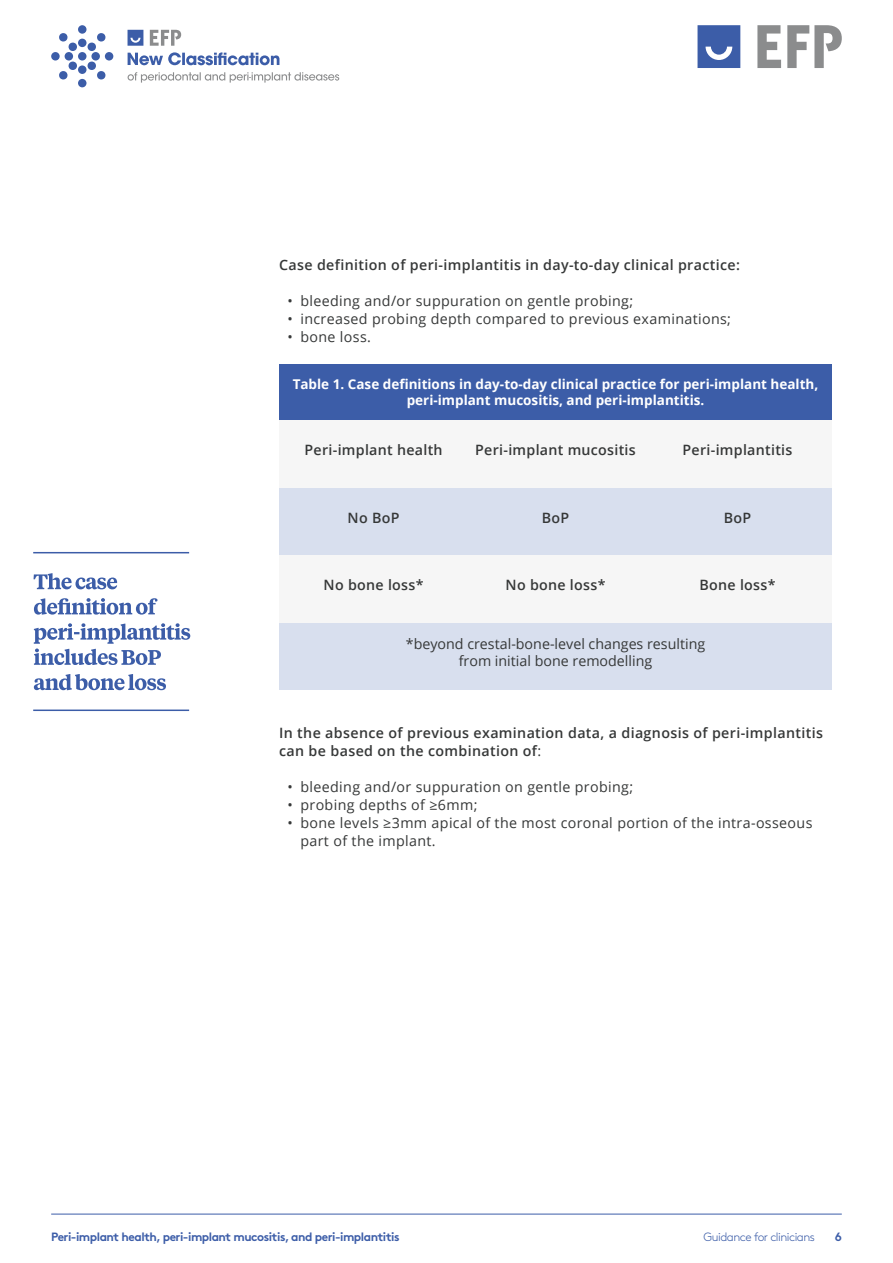
<style>
.page{position:relative;width:893px;height:1263px;background:#fff}
.page>*{position:absolute;margin:0;border:0;box-sizing:border-box;transform-origin:0 0}
.t1{font:600 14.25px/18px "Open Sans";letter-spacing:.025em;color:#363838}
.t2{font:14.25px/18px "Open Sans";letter-spacing:.025em;color:#363838}
.t3{font:14.25px/17.1px "Open Sans";color:#363838;text-align:center}
.t4{font:700 13.5px/16.2px "Open Sans";color:#fff;text-align:center}
.t5{font:700 12px "Brown";letter-spacing:-.04em;color:#3c5da8}
.t6{font:300 12px "Brown";letter-spacing:-.04em;color:#3c5da8}
.s1{font-weight:400}
</style>
<div class="page">
<svg style="left:697px;top:25px;width:43px;height:43px;background:#526fb1"></svg>
<svg style="left:757px;top:25px;width:24px;height:43px"></svg>
<svg style="left:787px;top:25px;width:55px;height:43px"></svg>
<div style="left:78px;top:52px;width:9px;height:9px;background:#3c5da8;border-radius:50%"></div>
<div style="left:91px;top:52px;width:9px;height:9px;background:#3c5da8;border-radius:50%"></div>
<div style="left:65px;top:52px;width:8px;height:9px;background:#3c5da8;border-radius:50%"></div>
<div style="left:51px;top:52px;width:9px;height:9px;background:#3c5da8;border-radius:50%"></div>
<div style="left:105px;top:52px;width:8px;height:9px;background:#3c5da8;border-radius:50%"></div>
<div style="left:78px;top:39px;width:9px;height:8px;background:#3c5da8;border-radius:50%"></div>
<div style="left:78px;top:65px;width:9px;height:9px;background:#3c5da8;border-radius:50%"></div>
<div style="left:78px;top:79px;width:9px;height:8px;background:#3c5da8;border-radius:50%"></div>
<div style="left:78px;top:25px;width:9px;height:9px;background:#3c5da8;border-radius:50%"></div>
<svg style="left:59px;top:61px;width:18px;height:19px"></svg>
<svg style="left:87px;top:33px;width:19px;height:18px"></svg>
<svg style="left:87px;top:61px;width:19px;height:19px"></svg>
<svg style="left:59px;top:33px;width:18px;height:18px"></svg>
<svg style="left:128px;top:30px;width:15px;height:16px"></svg>
<svg style="left:150px;top:30px;width:31px;height:16px"></svg>
<svg style="left:128px;top:72px;width:211px;height:11px"></svg>
<svg style="left:128px;top:52px;width:151px;height:13px"></svg>
<hr style="left:51px;top:1214px;width:791px;height:1px;background:#3c5da8">
<div style="left:279px;top:365px;width:553px;height:325px;background:#d8dfee"></div>
<div style="left:279px;top:365px;width:553px;height:55px;background:#3c5da8"></div>
<div style="left:279px;top:420px;width:553px;height:67px;background:#f6f6f6"></div>
<div style="left:279px;top:555px;width:553px;height:67px;background:#f6f6f6"></div>
<hr style="left:33px;top:552px;width:156px;height:1px;background:#3c5da8">
<hr style="left:33px;top:709px;width:156px;height:2px;background:#3c5da8">
<svg style="left:34px;top:674px;width:132px;height:16px"></svg>
<svg style="left:34px;top:623px;width:156px;height:42px"></svg>
<svg style="left:34px;top:598px;width:124px;height:17px"></svg>
<svg style="left:34px;top:573px;width:83px;height:16px"></svg>
<p class="t1" style="left:279px;top:256px;width:462px">Case definition of peri-implantitis in day-to-day clinical practice:</p>
<p class="t2" style="left:288px;top:291px;width:347px">• bleeding and/or suppuration on gentle probing;</p>
<p class="t2" style="left:288px;top:309px;width:445px">• increased probing depth compared to previous examinations;</p>
<p class="t2" style="left:288px;top:327px;width:85px">• bone loss.</p>
<p class="t4" style="left:293px;top:375px;width:527px">Table 1. Case definitions in day-to-day clinical practice for peri-implant health, peri-implant mucositis, and peri-implantitis.</p>
<p class="t1" style="left:305px;top:441px;width:140px">Peri-implant health</p>
<p class="t1" style="left:475px;top:441px;width:162px">Peri-implant mucositis</p>
<p class="t1" style="left:683px;top:441px;width:111px">Peri-implantitis</p>
<p class="t1" style="left:348px;top:508px;width:53px">No BoP</p>
<p class="t1" style="left:542px;top:508px;width:29px">BoP</p>
<p class="t1" style="left:724px;top:508px;width:29px">BoP</p>
<p class="t1" style="left:324px;top:576px;width:101px">No bone loss*</p>
<p class="t1" style="left:506px;top:576px;width:101px">No bone loss*</p>
<p class="t1" style="left:699px;top:576px;width:78px">Bone loss*</p>
<p class="t3" style="left:406px;top:635px;width:301px">*beyond crestal-bone-level changes resulting from initial bone remodelling</p>
<p class="t1" style="left:279px;top:724px;width:545px">In the absence of previous examination data, a diagnosis of peri-implantitis can be based on the combination of<span class="s1">:</span></p>
<p class="t2" style="left:288px;top:777px;width:347px">• bleeding and/or suppuration on gentle probing;</p>
<p class="t2" style="left:288px;top:795px;width:191px">• probing depths of ≥6mm;</p>
<p class="t2" style="left:300px;top:813px;width:514px;text-indent:-13px">• bone levels ≥3mm apical of the most coronal portion of the intra-osseous part of the implant.</p>
<p class="t5" style="left:51px;top:1227px;width:350px">Peri-implant health, peri-implant mucositis, and peri-implantitis</p>
<p class="t6" style="left:704px;top:1228px;width:113px">Guidance for clinicians</p>
<p class="t5" style="left:835px;top:1227px;width:9px">6</p>
</div>
